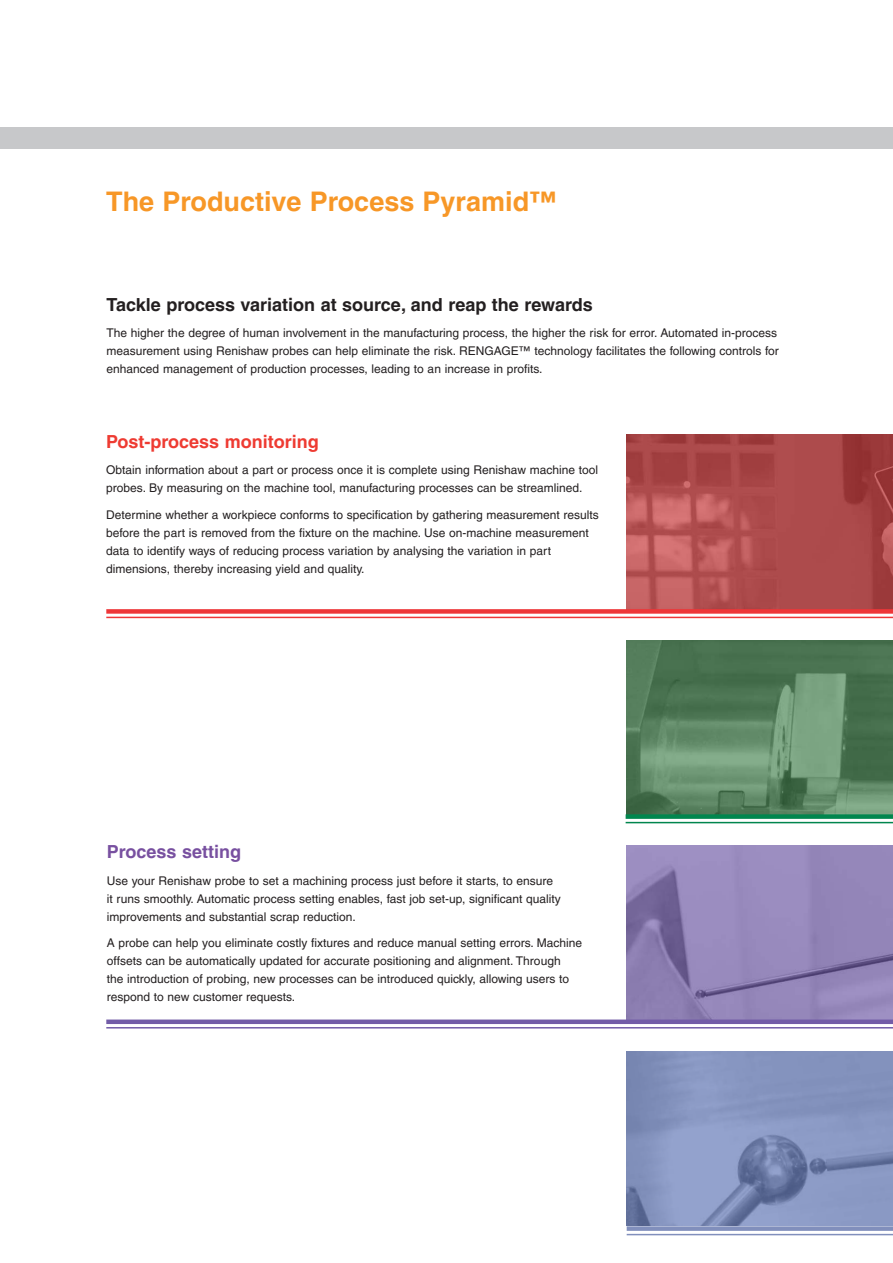
<style>
.page{position:relative;width:893px;height:1263px;background:#fff}
.page>*{position:absolute;margin:0;border:0;box-sizing:border-box;transform-origin:0 0}
.Heading_Orange{font:700 27px "Helvetica LT Pro";color:#f79727}
.Sub_heading_Orange{font:700 18px "Helvetica LT Pro";color:#231f20}
.Sub_heading_Orange-2{font:700 18px "Helvetica LT Pro";color:#ee3b32}
.Sub_heading_Orange-3{font:700 18px "Helvetica LT Pro";color:#7850a0}
.Body_text{font:12px/18px "Helvetica LT Pro";color:#231f20}
</style>
<div class="page">
<img style="left:626px;top:1051px;width:267px;height:175px">
<img style="left:626px;top:846px;width:267px;height:173px">
<img style="left:626px;top:640px;width:267px;height:174px">
<img style="left:626px;top:435px;width:267px;height:174px">
<div style="left:106px;top:609px;width:787px;height:5px;background:#ee3638"></div>
<hr style="left:106px;top:617px;width:787px;height:1px;background:#ee3638">
<div style="left:626px;top:814px;width:267px;height:5px;background:#01864e"></div>
<hr style="left:626px;top:822px;width:267px;height:1px;background:#01864e">
<div style="left:106px;top:1019px;width:787px;height:5px;background:#725ca7"></div>
<hr style="left:106px;top:1027px;width:787px;height:1px;background:#725ca7">
<div style="left:627px;top:1226px;width:266px;height:5px;background:#818fbc"></div>
<hr style="left:627px;top:1234px;width:266px;height:1px;background:#818fbc">
<div style="left:0;top:128px;width:893px;height:21px;background:#c7c8ca"></div>
<p class="Heading_Orange" style="left:106px;top:185px;width:451px">The Productive Process Pyramid™</p>
<p class="Sub_heading_Orange" style="left:107px;top:293px;width:488px">Tackle process variation at source, and reap the rewards</p>
<p class="Body_text" style="left:107px;top:324px;width:674px">The higher the degree of human involvement in the manufacturing process, the higher the risk for error. Automated in-process measurement using Renishaw probes can help eliminate the risk. RENGAGE™ technology facilitates the following controls for enhanced management of production processes, leading to an increase in profits.</p>
<p class="Sub_heading_Orange-2" style="left:106px;top:430px;width:214px">Post-process monitoring</p>
<p class="Body_text" style="left:106px;top:461px;width:493px">Obtain information about a part or process once it is complete using Renishaw machine tool probes. By measuring on the machine tool, manufacturing processes can be streamlined.</p>
<p class="Body_text" style="left:106px;top:505px;width:494px">Determine whether a workpiece conforms to specification by gathering measurement results before the part is removed from the fixture on the machine. Use on-machine measurement data to identify ways of reducing process variation by analysing the variation in part dimensions, thereby increasing yield and quality.</p>
<p class="Sub_heading_Orange-3" style="left:107px;top:841px;width:136px">Process setting</p>
<p class="Body_text" style="left:107px;top:871px;width:455px">Use your Renishaw probe to set a machining process just before it starts, to ensure it runs smoothly. Automatic process setting enables, fast job set-up, significant quality improvements and substantial scrap reduction.</p>
<p class="Body_text" style="left:107px;top:934px;width:477px">A probe can help you eliminate costly fixtures and reduce manual setting errors. Machine offsets can be automatically updated for accurate positioning and alignment. Through<br>the introduction of probing, new processes can be introduced quickly, allowing users to respond to new customer requests.</p>
</div>
